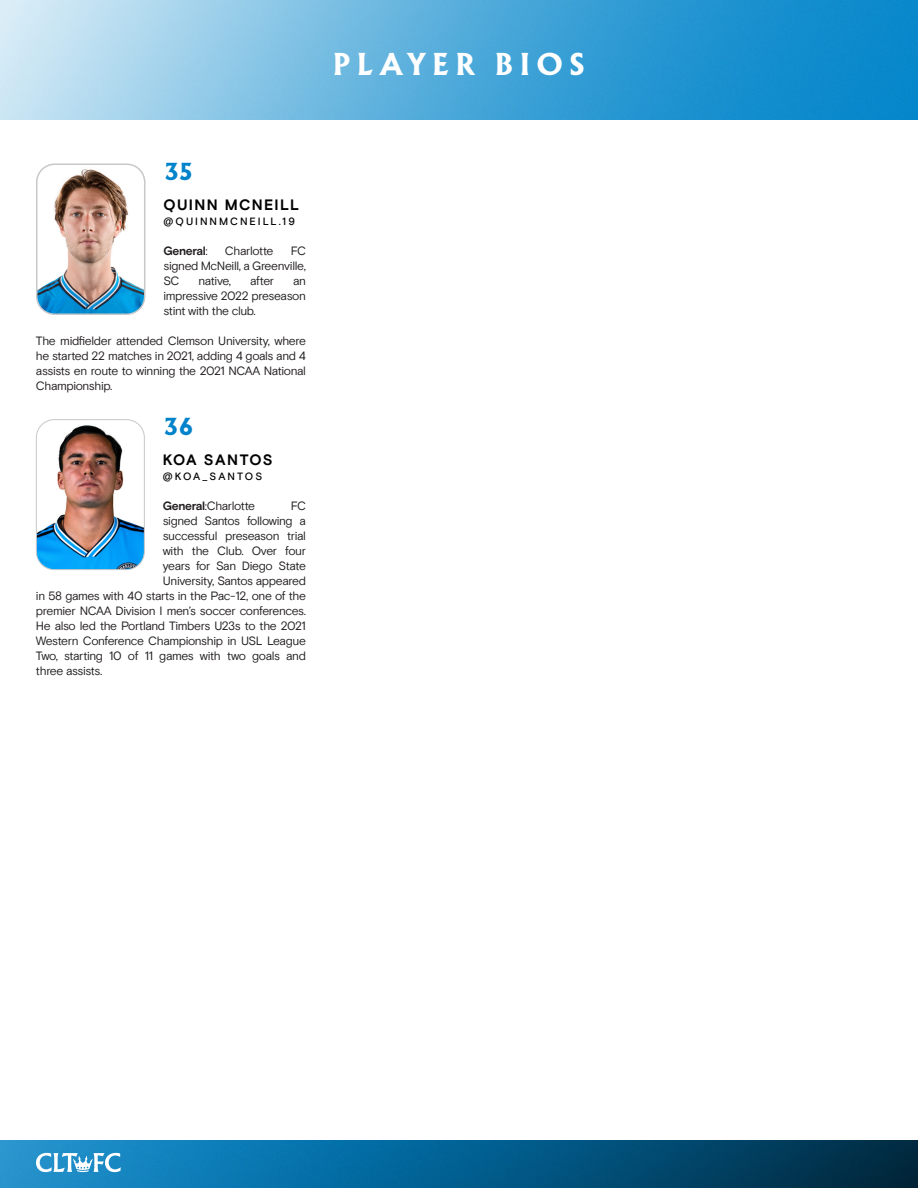
<style>
.page{position:relative;width:918px;height:1188px;background:#fff}
.page>*{position:absolute;margin:0;border:0;box-sizing:border-box;transform-origin:0 0}
.Header_1{font:900 27px "Albertus Nova";letter-spacing:.26em;color:#fff}
.Bios_-_Number{font:900 21px "Albertus Nova";color:#0083ca}
.Bios_-_Name_No_Span{font:700 15px "Basis Grotesque";letter-spacing:.09em;color:#000}
.Bios_-_Paragraph{font:12px/15px "Basis Grotesque";letter-spacing:-.03em;color:#231f20;text-align:justify}
.Bios_-_Paragraph-2{font:700 12px "Basis Grotesque";letter-spacing:-.03em;color:#231f20}
.Bios_-_Subhead{font:500 10.5px "Basis Grotesque";letter-spacing:.19em;color:#000}
.s1{font-weight:400}
.s2{font-weight:700}
</style>
<div class="page">
<img style="left:0;top:1140px;width:918px;height:48px">
<img style="left:0;top:0;width:918px;height:120px">
<svg style="left:36px;top:1153px;width:85px;height:19px"></svg>
<img style="left:39px;top:166px;width:106px;height:148px">
<div style="left:36px;top:163px;width:109px;height:152px;border:2px solid #c7c8ca;border-radius:18px"></div>
<img style="left:36px;top:421px;width:107px;height:149px">
<div style="left:36px;top:419px;width:109px;height:151px;border:1px solid #c7c8ca;border-radius:18px"></div>
<p class="Header_1" style="left:333px;top:45px;width:253px">PLAYER BIOS</p>
<p class="Bios_-_Number" style="left:166px;top:157px;width:28px">35</p>
<p class="Bios_-_Name_No_Span" style="left:163px;top:196px;width:137px">QUINN MCNEILL</p>
<p class="Bios_-_Subhead" style="left:163px;top:215px;width:133px">@QUINNMCNEILL.19</p>
<p class="Bios_-_Paragraph-2" style="left:163px;top:244px;width:46px">General<span class="s1">:</span></p>
<p class="Bios_-_Paragraph" style="left:225px;top:243px;width:50px">Charlotte</p>
<p class="Bios_-_Paragraph" style="left:163px;top:243px;width:144px;text-indent:127px">FC signed McNeill, a Greenville, SC</p>
<p class="Bios_-_Paragraph" style="left:199px;top:273px;width:34px">native,</p>
<p class="Bios_-_Paragraph" style="left:250px;top:273px;width:25px">after</p>
<p class="Bios_-_Paragraph" style="left:163px;top:273px;width:144px;text-indent:130px">an impressive 2022 preseason stint with the club.</p>
<p class="Bios_-_Paragraph" style="left:36px;top:333px;width:271px">The midfielder attended Clemson University, where he started 22 matches in 2021, adding 4 goals and 4 assists en route to winning the 2021 NCAA National Championship.</p>
<p class="Bios_-_Number" style="left:165px;top:412px;width:29px">36</p>
<p class="Bios_-_Name_No_Span" style="left:163px;top:451px;width:111px">KOA SANTOS</p>
<p class="Bios_-_Subhead" style="left:163px;top:470px;width:101px">@KOA_SANTOS</p>
<p class="Bios_-_Paragraph" style="left:163px;top:498px;width:94px"><span class="s2">General</span>:Charlotte</p>
<p class="Bios_-_Paragraph" style="left:291px;top:498px;width:17px">FC</p>
<p class="Bios_-_Paragraph" style="left:163px;top:513px;width:145px">signed Santos following a</p>
<p class="Bios_-_Paragraph" style="left:163px;top:528px;width:145px">successful preseason trial</p>
<p class="Bios_-_Paragraph" style="left:163px;top:543px;width:145px">with the Club. Over four</p>
<p class="Bios_-_Paragraph" style="left:163px;top:558px;width:145px">years for San Diego State</p>
<p class="Bios_-_Paragraph" style="left:163px;top:573px;width:145px">University, Santos appeared</p>
<p class="Bios_-_Paragraph" style="left:36px;top:588px;width:271px">in 58 games with 40 starts in the Pac-12, one of the</p>
<p class="Bios_-_Paragraph" style="left:36px;top:603px;width:271px">premier NCAA Division I men’s soccer conferences.</p>
<p class="Bios_-_Paragraph" style="left:36px;top:618px;width:271px">He also led the Portland Timbers U23s to the 2021</p>
<p class="Bios_-_Paragraph" style="left:36px;top:633px;width:271px">Western Conference Championship in USL League</p>
<p class="Bios_-_Paragraph" style="left:36px;top:648px;width:271px">Two, starting 10 of 11 games with two goals and</p>
<p class="Bios_-_Paragraph" style="left:36px;top:663px;width:68px">three assists.</p>
</div>
